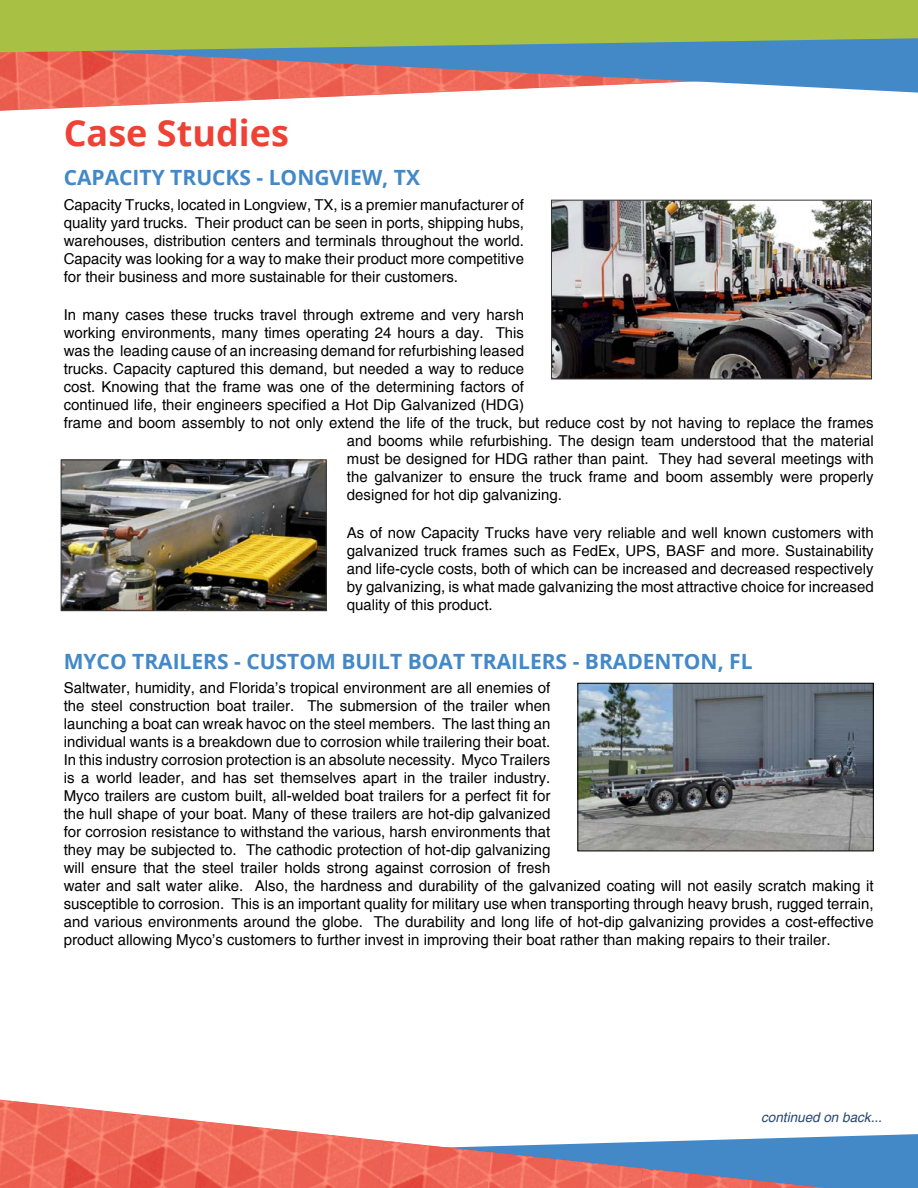
<style>
.page{position:relative;width:918px;height:1188px;background:#fff}
.page>*{position:absolute;margin:0;border:0;box-sizing:border-box;transform-origin:0 0}
.t1{font:700 36px "Open Sans";color:#ef4135}
.t2{font:700 21px "Open Sans";color:#4388c7}
.t3{font:15px/18px "Helvetica";color:#000;text-align:justify}
.t4{font:italic 13.5px "Helvetica";color:#274672}
</style>
<div class="page">
<svg style="left:0;top:95px;width:372px;height:16px"></svg>
<svg style="left:0;top:1099px;width:918px;height:89px"></svg>
<svg style="left:0;top:53px;width:918px;height:42px;background:#ab8496"></svg>
<svg style="left:0;top:0;width:918px;height:53px;background:#99b756"></svg>
<img style="left:553px;top:202px;width:317px;height:175px">
<div style="left:551px;top:200px;width:321px;height:179px;border:1px solid #3a3939"></div>
<img style="left:63px;top:462px;width:262px;height:147px">
<div style="left:61px;top:460px;width:266px;height:151px;border:1px solid #3a3939"></div>
<img style="left:579px;top:685px;width:293px;height:164px">
<div style="left:577px;top:683px;width:297px;height:168px;border:1px solid #000"></div>
<h1 class="t1" style="left:64px;top:108px;width:227px">Case Studies</h1>
<h2 class="t2" style="left:64px;top:163px;width:358px">CAPACITY TRUCKS - LONGVIEW, TX</h2>
<p class="t3" style="left:64px;top:196px;width:462px">Capacity Trucks, located in Longview, TX, is a premier manufacturer of quality yard trucks. Their product can be seen in ports, shipping hubs, warehouses, distribution centers and terminals throughout the world.<br>Capacity was looking for a way to make their product more competitive for their business and more sustainable for their customers.</p>
<p class="t3" style="left:64px;top:306px;width:462px">In many cases these trucks travel through extreme and very harsh</p>
<p class="t3" style="left:64px;top:324px;width:462px">working environments, many times operating 24 hours a day. This</p>
<p class="t3" style="left:64px;top:342px;width:462px">was the leading cause of an increasing demand for refurbishing leased</p>
<p class="t3" style="left:64px;top:360px;width:462px">trucks. Capacity captured this demand, but needed a way to reduce</p>
<p class="t3" style="left:64px;top:378px;width:462px">cost. Knowing that the frame was one of the determining factors of</p>
<p class="t3" style="left:64px;top:396px;width:462px">continued life, their engineers specified a Hot Dip Galvanized (HDG)</p>
<p class="t3" style="left:64px;top:414px;width:812px">frame and boom assembly to not only extend the life of the truck, but reduce cost by not having to replace the frames</p>
<p class="t3" style="left:347px;top:432px;width:528px">and booms while refurbishing. The design team understood that the material</p>
<p class="t3" style="left:347px;top:450px;width:528px">must be designed for HDG rather than paint. They had several meetings with</p>
<p class="t3" style="left:347px;top:468px;width:528px">the galvanizer to ensure the truck frame and boom assembly were properly</p>
<p class="t3" style="left:347px;top:486px;width:217px">designed for hot dip galvanizing.</p>
<p class="t3" style="left:347px;top:524px;width:528px">As of now Capacity Trucks have very reliable and well known customers with galvanized truck frames such as FedEx, UPS, BASF and more. Sustainability and life-cycle costs, both of which can be increased and decreased respectively by galvanizing, is what made galvanizing the most attractive choice for increased quality of this product.</p>
<h2 class="t2" style="left:64px;top:647px;width:690px">MYCO TRAILERS - CUSTOM BUILT BOAT TRAILERS - BRADENTON, FL</h2>
<p class="t3" style="left:64px;top:679px;width:812px;text-align:left">Saltwater, humidity, and Florida’s tropical environment are all enemies of<br>the steel construction boat trailer. The submersion of the trailer when<br>launching a boat can wreak havoc on the steel members. The last thing an<br>individual wants is a breakdown due to corrosion while trailering their boat.<br>In this industry corrosion protection is an absolute necessity. Myco Trailers<br>is a world leader, and has set themselves apart in the trailer industry.<br>Myco trailers are custom built, all-welded boat trailers for a perfect fit for<br>the hull shape of your boat. Many of these trailers are hot-dip galvanized<br>for corrosion resistance to withstand the various, harsh environments that<br>they may be subjected to. The cathodic protection of hot-dip galvanizing<br>will ensure that the steel trailer holds strong against corrosion of fresh<br>water and salt water alike. Also, the hardness and durability of the galvanized coating will not easily scratch making it susceptible to corrosion. This is an important quality for military use when transporting through heavy brush, rugged terrain, and various environments around the globe. The durability and long life of hot-dip galvanizing provides a cost-effective product allowing Myco’s customers to further invest in improving their boat rather than making repairs to their trailer.</p>
<p class="t4" style="left:761px;top:1110px;width:122px">continued on back...</p>
</div>
